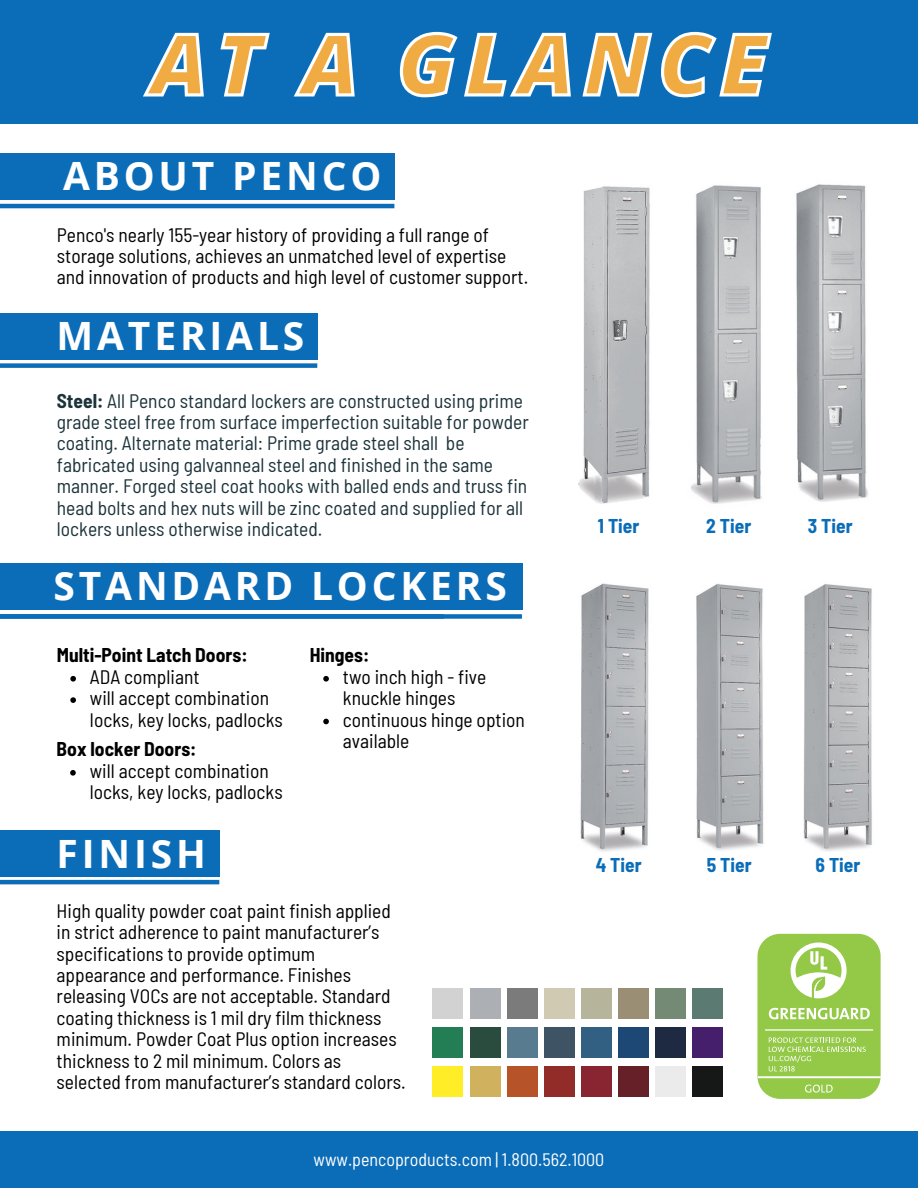
<style>
.page{position:relative;width:918px;height:1188px;background:#fff}
.page>*{position:absolute;margin:0;border:0;box-sizing:border-box;transform-origin:0 0}
.t1{font:italic 800 84.75px "Open Sans";letter-spacing:.1em;color:#f0ab43}
.t2{font:700 39px "Open Sans";letter-spacing:.1em;color:#fff}
.t3{font:semi-condensed 19.5px/21.3px "Barlow";color:#000}
.t4{font:semi-condensed 19.5px/21.3px "Barlow";color:#1c333b}
.t5{font:700 semi-condensed 19.5px "Barlow";color:#000}
.t6{font:700 semi-condensed 19.5px "Barlow";color:#0b6db8}
.t7{font:semi-condensed 18px "Barlow";color:#fff}
.s1{font-weight:700}
</style>
<div class="page">
<div style="left:0;top:0;width:918px;height:124px;background:#0b6db8"></div>
<svg style="left:143px;top:31px;width:629px;height:67px"></svg>
<div style="left:0;top:1132px;width:918px;height:56px;background:#0b6db8"></div>
<div style="left:757px;top:934px;width:124px;height:165px;background:#93c947;border-radius:23px"></div>
<hr style="left:758px;top:1076px;width:123px;height:2px;background:#fff">
<svg style="left:805px;top:1085px;width:28px;height:8px"></svg>
<svg style="left:791px;top:942px;width:56px;height:57px"></svg>
<svg style="left:769px;top:1037px;width:97px;height:34px"></svg>
<hr style="left:765px;top:1029px;width:108px;height:2px;background:#fff">
<svg style="left:769px;top:1008px;width:101px;height:11px"></svg>
<div style="left:433px;top:1066px;width:30px;height:30px;background:#feed27"></div>
<div style="left:433px;top:1027px;width:30px;height:30px;background:#247e55"></div>
<div style="left:433px;top:988px;width:30px;height:30px;background:#d2d2d3"></div>
<div style="left:470px;top:1066px;width:31px;height:30px;background:#d0b15d"></div>
<div style="left:470px;top:1027px;width:31px;height:30px;background:#2a4c3e"></div>
<div style="left:470px;top:988px;width:31px;height:30px;background:#acb0b4"></div>
<div style="left:507px;top:1066px;width:30px;height:30px;background:#b75328"></div>
<div style="left:507px;top:1027px;width:30px;height:30px;background:#587b90"></div>
<div style="left:507px;top:988px;width:30px;height:30px;background:#7b7b7c"></div>
<div style="left:544px;top:1066px;width:30px;height:30px;background:#922c28"></div>
<div style="left:544px;top:1027px;width:30px;height:30px;background:#3e5363"></div>
<div style="left:544px;top:988px;width:30px;height:30px;background:#d1cab2"></div>
<div style="left:582px;top:1066px;width:30px;height:30px;background:#892531"></div>
<div style="left:582px;top:1027px;width:30px;height:30px;background:#326082"></div>
<div style="left:582px;top:988px;width:30px;height:30px;background:#b6b49b"></div>
<div style="left:619px;top:1066px;width:30px;height:30px;background:#662028"></div>
<div style="left:619px;top:1027px;width:30px;height:30px;background:#1d4875"></div>
<div style="left:619px;top:988px;width:30px;height:30px;background:#9a8f75"></div>
<div style="left:655px;top:1066px;width:31px;height:30px;background:#ebebec"></div>
<div style="left:655px;top:1027px;width:31px;height:30px;background:#1e2942"></div>
<div style="left:655px;top:988px;width:31px;height:30px;background:#748a74"></div>
<div style="left:693px;top:1066px;width:30px;height:30px;background:#161717"></div>
<div style="left:693px;top:1027px;width:30px;height:30px;background:#451f6b"></div>
<div style="left:693px;top:988px;width:30px;height:30px;background:#5a7a72"></div>
<img style="left:691px;top:185px;width:71px;height:319px">
<img style="left:578px;top:186px;width:72px;height:318px">
<img style="left:796px;top:184px;width:72px;height:318px">
<img style="left:580px;top:583px;width:69px;height:269px">
<img style="left:696px;top:583px;width:68px;height:268px">
<img style="left:803px;top:584px;width:69px;height:267px">
<hr style="left:0;top:204px;width:394px;height:4px;background:#0b6db8">
<div style="left:0;top:153px;width:394px;height:46px;background:#0b6db8"></div>
<div style="left:0;top:313px;width:318px;height:47px;background:#0b6db8"></div>
<svg style="left:70px;top:676px;width:6px;height:6px"></svg>
<svg style="left:70px;top:697px;width:6px;height:6px"></svg>
<svg style="left:70px;top:770px;width:6px;height:6px"></svg>
<svg style="left:323px;top:676px;width:6px;height:6px"></svg>
<svg style="left:323px;top:719px;width:6px;height:5px"></svg>
<div style="left:0;top:363px;width:317px;height:5px;background:#0b6db8"></div>
<div style="left:0;top:563px;width:523px;height:47px;background:#0b6db8"></div>
<div style="left:0;top:614px;width:522px;height:5px;background:#0b6db8"></div>
<div style="left:0;top:831px;width:219px;height:46px;background:#0b6db8"></div>
<hr style="left:0;top:880px;width:219px;height:4px;background:#0b6db8">
<p class="t1" style="left:150px;top:4px;width:619px">AT A GLANCE</p>
<p class="t2" style="left:63px;top:149px;width:320px">ABOUT PENCO</p>
<p class="t3" style="left:57px;top:223px;width:473px">Penco's nearly 155-year history of providing a full range of storage solutions, achieves an unmatched level of expertise and innovation of products and high level of customer support.</p>
<p class="t2" style="left:57px;top:309px;width:249px">MATERIALS</p>
<p class="t4" style="left:57px;top:389px;width:474px"><span class="s1">Steel:</span> All Penco standard lockers are constructed using prime grade steel free from surface imperfection suitable for powder coating. Alternate material: Prime grade steel shall be fabricated using galvanneal steel and finished in the same manner. Forged steel coat hooks with balled ends and truss fin head bolts and hex nuts will be zinc coated and supplied for all lockers unless otherwise indicated.</p>
<p class="t2" style="left:54px;top:559px;width:455px">STANDARD LOCKERS</p>
<p class="t5" style="left:57px;top:643px;width:192px">Multi-Point Latch Doors:</p>
<p class="t3" style="left:90px;top:665px;width:111px">ADA compliant</p>
<p class="t3" style="left:90px;top:687px;width:194px">will accept combination locks, key locks, padlocks</p>
<p class="t5" style="left:57px;top:737px;width:141px">Box locker Doors:</p>
<p class="t3" style="left:90px;top:759px;width:194px">will accept combination locks, key locks, padlocks</p>
<p class="t2" style="left:57px;top:826px;width:151px">FINISH</p>
<p class="t5" style="left:310px;top:643px;width:61px">Hinges:</p>
<p class="t3" style="left:343px;top:665px;width:145px">two inch high - five knuckle hinges</p>
<p class="t3" style="left:343px;top:708px;width:184px">continuous hinge option available</p>
<p class="t3" style="left:57px;top:900px;width:351px">High quality powder coat paint finish applied in strict adherence to paint manufacturer’s specifications to provide optimum appearance and performance. Finishes releasing VOCs are not acceptable. Standard coating thickness is 1 mil dry film thickness minimum. Powder Coat Plus option increases thickness to 2 mil minimum. Colors as selected from manufacturer’s standard colors.</p>
<p class="t6" style="left:598px;top:513px;width:43px">1 Tier</p>
<p class="t6" style="left:706px;top:513px;width:46px">2 Tier</p>
<p class="t6" style="left:808px;top:513px;width:46px">3 Tier</p>
<p class="t6" style="left:596px;top:852px;width:47px">4 Tier</p>
<p class="t6" style="left:707px;top:852px;width:46px">5 Tier</p>
<p class="t6" style="left:816px;top:852px;width:46px">6 Tier</p>
<p class="t7" style="left:314px;top:1148px;width:292px">www.pencoproducts.com | 1.800.562.1000</p>
</div>
